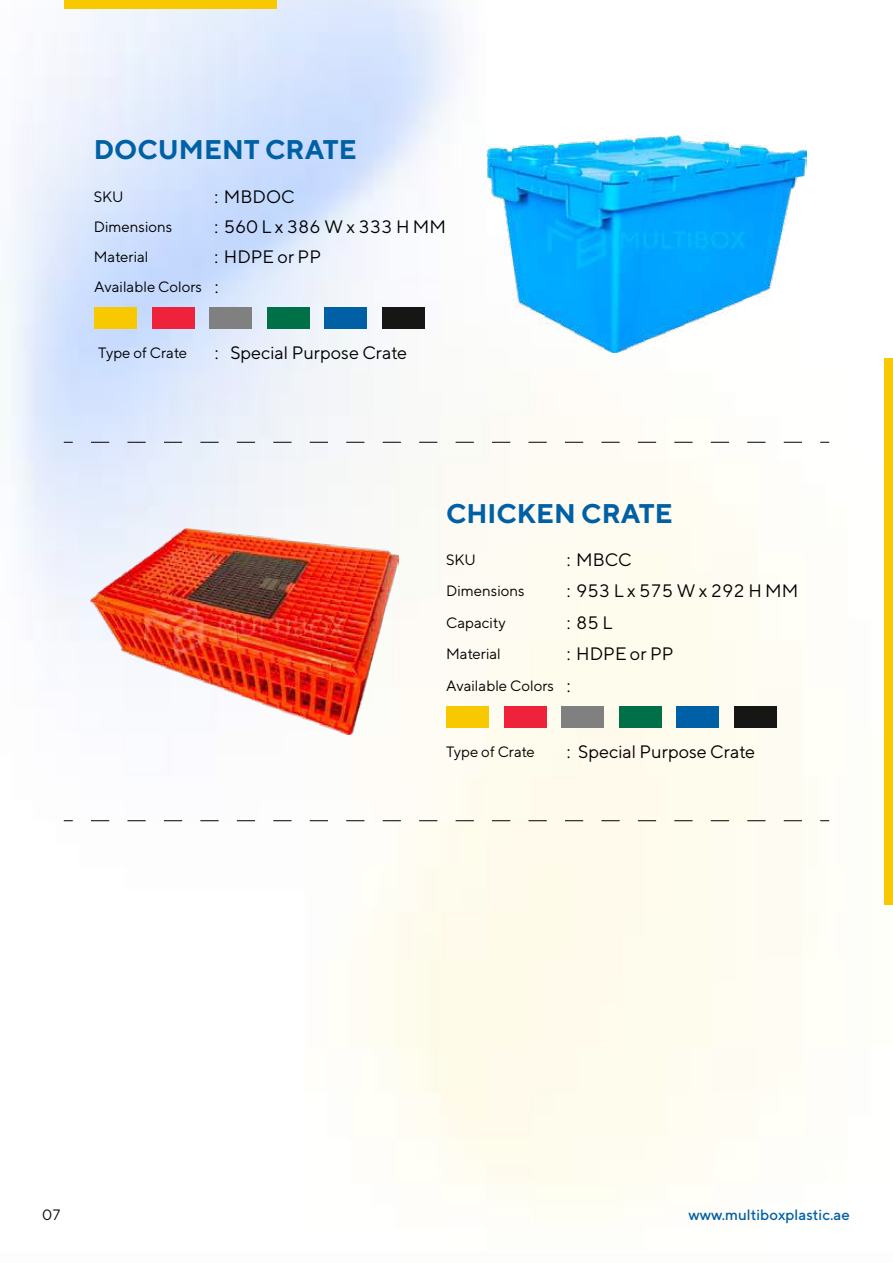
<style>
.page{position:relative;width:893px;height:1263px;background:#fff}
.page>*{position:absolute;margin:0;border:0;box-sizing:border-box;transform-origin:0 0}
.t1{font:700 27px "TT Norms";color:#0060a5}
.t2{font:18px/31.5px "TT Norms";color:#000}
.t3{font:15px/31.5px "TT Norms";color:#000}
.t4{font:500 15px "TT Norms";color:#0060a5}
.s1{font-size:18px}
</style>
<div class="page">
<img style="left:4px;top:0;width:881px;height:1211px">
<div style="left:885px;top:358px;width:8px;height:547px;background:#f8c800"></div>
<div style="left:64px;top:0;width:212px;height:8px;background:#f8c800"></div>
<div style="left:446px;top:706px;width:43px;height:22px;background:#f8c800"></div>
<div style="left:504px;top:706px;width:42px;height:22px;background:#ee223a"></div>
<div style="left:561px;top:706px;width:43px;height:22px;background:#808080"></div>
<div style="left:619px;top:706px;width:42px;height:22px;background:#007048"></div>
<div style="left:676px;top:706px;width:43px;height:22px;background:#0060a5"></div>
<div style="left:734px;top:706px;width:43px;height:22px;background:#161615"></div>
<svg style="left:91px;top:820px;width:720px;height:1px"></svg>
<svg style="left:91px;top:442px;width:720px;height:1px"></svg>
<div style="left:95px;top:308px;width:42px;height:21px;background:#f8c800"></div>
<div style="left:152px;top:308px;width:43px;height:21px;background:#ee223a"></div>
<div style="left:210px;top:308px;width:42px;height:21px;background:#808080"></div>
<div style="left:267px;top:308px;width:43px;height:21px;background:#007048"></div>
<div style="left:325px;top:308px;width:42px;height:21px;background:#0060a5"></div>
<div style="left:382px;top:308px;width:43px;height:21px;background:#161615"></div>
<img style="left:487px;top:135px;width:320px;height:218px">
<img style="left:90px;top:529px;width:309px;height:205px">
<h1 class="t1" style="left:94px;top:133px;width:264px">DOCUMENT CRATE</h1>
<p class="t3" style="left:94px;top:181px;width:31px">SKU</p>
<p class="t3" style="left:94px;top:212px;width:80px;line-height:30px">Dimensions<br>Material</p>
<p class="t2" style="left:214px;top:181px;width:82px">: MBDOC</p>
<p class="t2" style="left:214px;top:212px;width:233px;line-height:30px">: 560 L x 386 W x 333 H MM : HDPE or PP</p>
<p class="t3" style="left:94px;top:271px;width:126px">Available Colors <span class="s1">:</span></p>
<p class="t3" style="left:98px;top:337px;width:90px">Type of Crate</p>
<p class="t2" style="left:215px;top:337px;width:5px">:</p>
<p class="t2" style="left:230px;top:337px;width:178px">Special Purpose Crate</p>
<h1 class="t1" style="left:446px;top:497px;width:228px">CHICKEN CRATE</h1>
<p class="t3" style="left:446px;top:543px;width:31px">SKU</p>
<p class="t3" style="left:446px;top:575px;width:109px">Dimensions<br>Capacity<br>Material<br>Available Colors</p>
<p class="t2" style="left:567px;top:543px;width:66px">: MBCC</p>
<p class="t2" style="left:567px;top:575px;width:233px">: 953 L x 575 W x 292 H MM : 85 L<br>: HDPE or PP</p>
<p class="t2" style="left:567px;top:669px;width:5px">:</p>
<p class="t3" style="left:446px;top:736px;width:90px">Type of Crate</p>
<p class="t2" style="left:567px;top:736px;width:190px">: Special Purpose Crate</p>
<p class="t3" style="left:42px;top:1199px;width:20px">07</p>
<p class="t4" style="left:688px;top:1206px;width:163px">www.multiboxplastic.ae</p>
</div>
